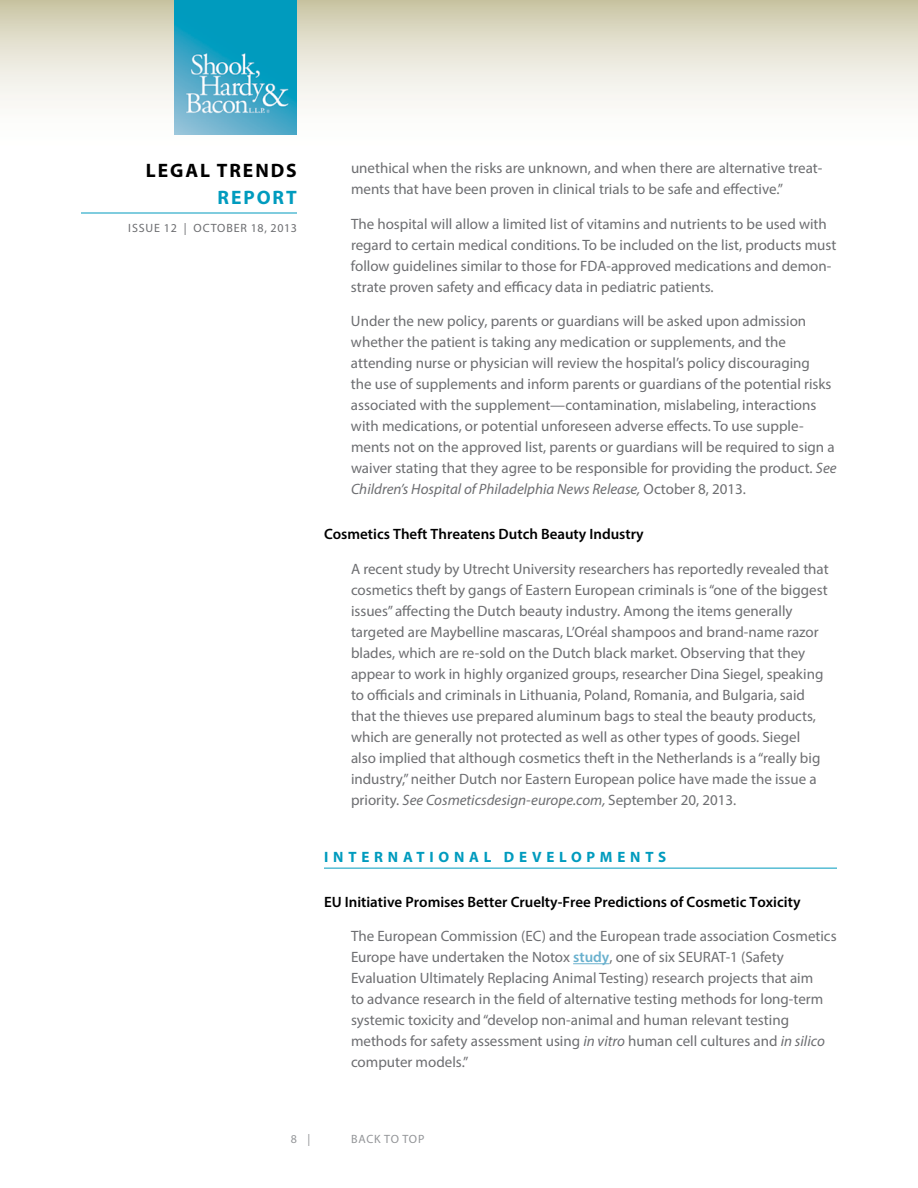
<style>
.page{position:relative;width:918px;height:1188px;background:#fff}
.page>*{position:absolute;margin:0;border:0;box-sizing:border-box;transform-origin:0 0}
.t1{font:700 19.5px "Myriad Pro";letter-spacing:.1em;color:#000}
.t2{font:700 19.5px "Myriad Pro";letter-spacing:.1em;color:#009bbe}
.t3{font:15px/21px "Myriad Pro";color:#6d6e71}
.t4{font:600 15px "Myriad Pro";color:#000}
.t5{font:700 15px "Myriad Pro";color:#009bbe}
.t6{font:12px "Myriad Pro";letter-spacing:.07em;color:#6d6e71}
.t7{font:12px "Myriad Pro";letter-spacing:.05em;color:#939598}
.s1{font-style:italic}
.s2{font-weight:600;color:#6ab1ce}
</style>
<div class="page">
<svg style="left:0;top:0;width:918px;height:135px"></svg>
<hr style="left:81px;top:213px;width:216px;height:1px;background:#009bbe">
<img style="left:175px;top:0;width:122px;height:135px">
<hr style="left:324px;top:868px;width:513px;height:1px;background:#009bbe">
<hr style="left:573px;top:963px;width:36px;height:1px;background:#6ab1ce">
<h1 class="t1" style="left:146px;top:157px;width:152px">LEGAL TRENDS</h1>
<h1 class="t2" style="left:218px;top:184px;width:81px">REPORT</h1>
<p class="t6" style="left:128px;top:221px;width:170px">ISSUE 12 | OCTOBER 18, 2013</p>
<p class="t3" style="left:351px;top:157px;width:473px">unethical when the risks are unknown, and when there are alternative treat&shy;ments that have been proven in clinical trials to be safe and effective.”</p>
<p class="t3" style="left:351px;top:213px;width:487px">The hospital will allow a limited list of vitamins and nutrients to be used with regard to certain medical conditions. To be included on the list, products must follow guidelines similar to those for FDA-approved medications and demon&shy;strate proven safety and efficacy data in pediatric patients.</p>
<p class="t3" style="left:351px;top:310px;width:487px">Under the new policy, parents or guardians will be asked upon admission whether the patient is taking any medication or supplements, and the attending nurse or physician will review the hospital’s policy discouraging<br>the use of supplements and inform parents or guardians of the potential risks associated with the supplement—contamination, mislabeling, interactions with medications, or potential unforeseen adverse effects. To use supple&shy;ments not on the approved list, parents or guardians will be required to sign a waiver stating that they agree to be responsible for providing the product. <span class="s1">See Children’s Hospital of Philadelphia News Release,</span> October 8, 2013.</p>
<p class="t4" style="left:324px;top:525px;width:321px">Cosmetics Theft Threatens Dutch Beauty Industry</p>
<p class="t3" style="left:351px;top:558px;width:479px">A recent study by Utrecht University researchers has reportedly revealed that cosmetics theft by gangs of Eastern European criminals is “one of the biggest issues” affecting the Dutch beauty industry. Among the items generally targeted are Maybelline mascaras, L’Oréal shampoos and brand-name razor blades, which are re-sold on the Dutch black market. Observing that they appear to work in highly organized groups, researcher Dina Siegel, speaking to officials and criminals in Lithuania, Poland, Romania, and Bulgaria, said that the thieves use prepared aluminum bags to steal the beauty products, which are generally not protected as well as other types of goods. Siegel also implied that although cosmetics theft in the Netherlands is a “really big industry,” neither Dutch nor Eastern European police have made the issue a priority. <span class="s1">See Cosmeticsdesign-europe.com,</span> September 20, 2013.</p>
<p class="t5" style="left:324px;top:847px;width:24px">I NTERNATIONAL</p>
<p class="t5" style="left:504px;top:847px;width:56px">DE VELOP</p>
<p class="t5" style="left:600px;top:847px;width:31px">M ENTS</p>
<p class="t4" style="left:324px;top:892px;width:478px">EU Initiative Promises Better Cruelty-Free Predictions of Cosmetic Toxicity</p>
<p class="t3" style="left:351px;top:925px;width:487px">The European Commission (EC) and the European trade association Cosmetics<br>Europe have undertaken the Notox <span class="s2">study</span>, one of six SEURAT</p>
<p class="t3" style="left:351px;top:946px;width:475px;text-indent:375px">-1 (Safety Evaluation Ultimately Replacing Animal Testing) research projects that aim to advance research in the field of alternative testing methods for long-term systemic toxicity and “develop non-animal and human relevant testing methods for safety assessment using <span class="s1">in vitro</span> human cell cultures and <span class="s1">in silico </span>computer models.”</p>
<p class="t7" style="left:291px;top:1132px;width:21px">8 |</p>
<p class="t7" style="left:351px;top:1132px;width:75px">back to top</p>
</div>
